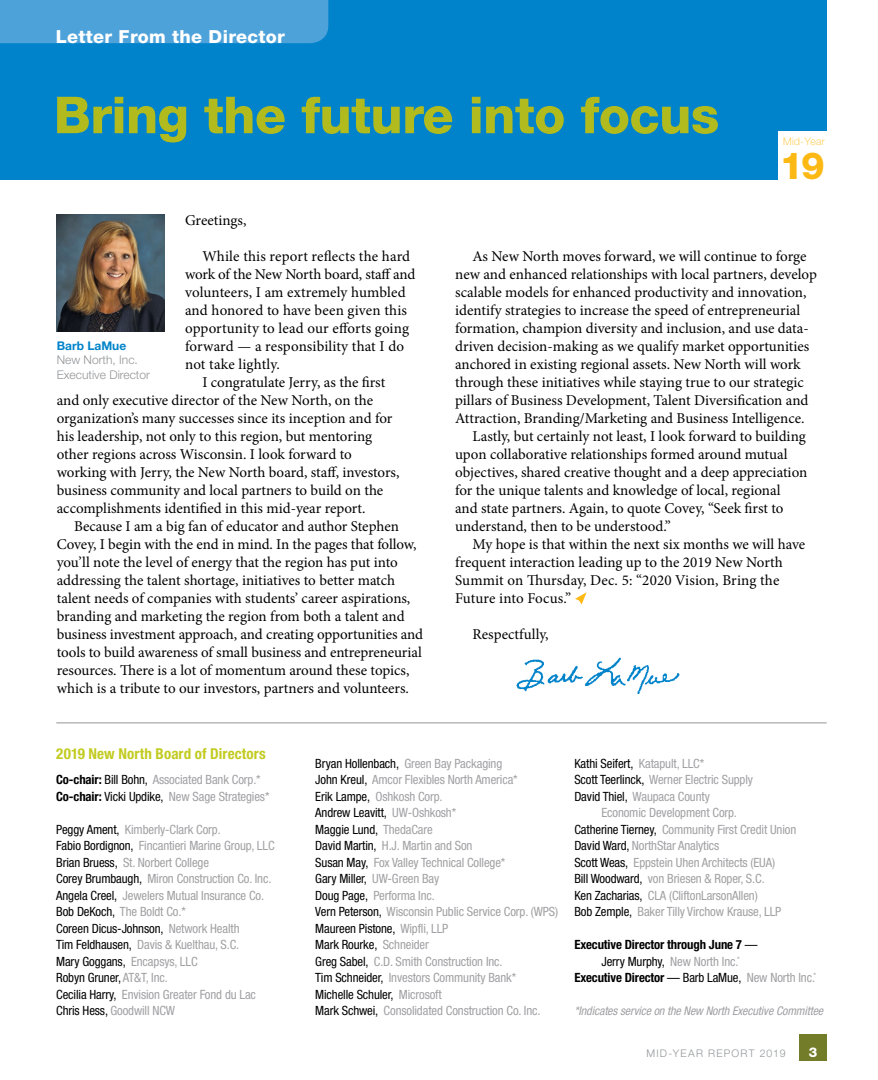
<style>
.page{position:relative;width:878px;height:1080px;background:#fff}
.page>*{position:absolute;margin:0;border:0;box-sizing:border-box;transform-origin:0 0}
.t1{font:800 51px "Helvetica Neue LT Std";letter-spacing:-.01em;color:#b2bb1e}
.t2{font:800 37.35px "Helvetica Neue LT Std";color:#fdb913}
.t3{font:800 18px "Helvetica Neue LT Std";letter-spacing:.02em;color:#fff}
.t4{font:15px "Minion Pro";color:#000}
.t5{font:700 condensed 15px "Helvetica Neue";letter-spacing:.01em;color:#c2cb20}
.t6{font:800 13.5px "Helvetica Neue LT Std";color:#fff}
.t7{font:condensed 12.75px/16.5px "Helvetica Neue";letter-spacing:-.01em;color:#a1a1a4}
.t8{font:700 condensed 12.75px "Helvetica Neue";letter-spacing:-.01em;color:#000}
.t9{font:condensed 12.75px "Helvetica Neue";letter-spacing:-.01em;color:#000}
.t10{font:italic condensed 12px "Helvetica Neue";letter-spacing:-.01em;color:#a1a1a4}
.t11{font:300 12px/14.4px "Helvetica Neue LT Std";color:#939598}
.t12{font:700 12px "Helvetica Neue LT Std";color:#0083ca}
.t13{font:300 10.5px "Helvetica Neue LT Std";letter-spacing:.115em;color:#939598}
.t14{font:100 10.5px "Helvetica Neue LT Std";letter-spacing:.04em;color:#fdb913}
.s1{font-weight:700;color:#000}
.s2{color:#000}
.s3{font-weight:400}
.s4{color:#a1a1a4}
.s5{font-weight:400;color:#a1a1a4}
</style>
<div class="page">
<div style="left:799px;top:1034px;width:27px;height:27px;background:#737c29"></div>
<div style="left:0;top:0;width:826px;height:180px;background:#0083ca"></div>
<div style="left:778px;top:132px;width:50px;height:49px;background:#fff"></div>
<div style="left:0;top:0;width:328px;height:43px;background:#4ea2da"></div>
<svg style="left:575px;top:592px;width:11px;height:13px"></svg>
<img style="left:57px;top:214px;width:108px;height:118px">
<hr style="left:56px;top:723px;width:770px;height:1px;background:#939598">
<img style="left:517px;top:658px;width:162px;height:35px">
<p class="t3" style="left:56px;top:26px;width:230px">Letter From the Director</p>
<h1 class="t1" style="left:54px;top:85px;width:666px">Bring the future into focus</h1>
<p class="t14" style="left:783px;top:136px;width:43px">Mid-Year</p>
<h2 class="t2" style="left:779px;top:143px;width:47px">19</h2>
<p class="t4" style="left:185px;top:211px;width:63px">Greetings,</p>
<p class="t4" style="left:202px;top:247px;width:209px">While this report reflects the hard</p>
<p class="t4" style="left:185px;top:265px;width:232px">work of the New North board, staff and</p>
<p class="t4" style="left:185px;top:283px;width:222px">volunteers, I am extremely humbled</p>
<p class="t4" style="left:185px;top:301px;width:223px">and honored to have been given this</p>
<p class="t4" style="left:185px;top:319px;width:225px">opportunity to lead our efforts going</p>
<p class="t4" style="left:185px;top:337px;width:220px">forward — a responsibility that I do</p>
<p class="t4" style="left:185px;top:355px;width:96px">not take lightly.</p>
<p class="t4" style="left:202px;top:373px;width:184px">I congratulate Jerry, as the first</p>
<p class="t4" style="left:57px;top:391px;width:318px">and only executive director of the New North, on the</p>
<p class="t4" style="left:57px;top:409px;width:337px">organization’s many successes since its inception and for</p>
<p class="t4" style="left:57px;top:427px;width:317px">his leadership, not only to this region, but mentoring</p>
<p class="t4" style="left:57px;top:445px;width:296px">other regions across Wisconsin. I look forward to</p>
<p class="t4" style="left:57px;top:463px;width:344px">working with Jerry, the New North board, staff, investors,</p>
<p class="t4" style="left:57px;top:481px;width:328px">business community and local partners to build on the</p>
<p class="t4" style="left:57px;top:499px;width:310px">accomplishments identified in this mid-year report.</p>
<p class="t4" style="left:74px;top:517px;width:326px">Because I am a big fan of educator and author Stephen</p>
<p class="t4" style="left:57px;top:535px;width:361px">Covey, I begin with the end in mind. In the pages that follow,</p>
<p class="t4" style="left:57px;top:553px;width:342px">you’ll note the level of energy that the region has put into</p>
<p class="t4" style="left:57px;top:571px;width:340px">addressing the talent shortage, initiatives to better match</p>
<p class="t4" style="left:57px;top:589px;width:355px">talent needs of companies with students’ career aspirations,</p>
<p class="t4" style="left:57px;top:607px;width:349px">branding and marketing the region from both a talent and</p>
<p class="t4" style="left:57px;top:625px;width:368px">business investment approach, and creating opportunities and</p>
<p class="t4" style="left:57px;top:643px;width:366px">tools to build awareness of small business and entrepreneurial</p>
<p class="t4" style="left:57px;top:661px;width:354px">resources. There is a lot of momentum around these topics,</p>
<p class="t4" style="left:57px;top:679px;width:354px">which is a tribute to our investors, partners and volunteers.</p>
<p class="t12" style="left:57px;top:338px;width:71px">Barb LaMue</p>
<p class="t11" style="left:57px;top:353px;width:95px">New North, Inc.<br>Executive Director</p>
<p class="t4" style="left:472px;top:247px;width:335px">As New North moves forward, we will continue to forge</p>
<p class="t4" style="left:455px;top:265px;width:363px">new and enhanced relationships with local partners, develop</p>
<p class="t4" style="left:455px;top:283px;width:353px">scalable models for enhanced productivity and innovation,</p>
<p class="t4" style="left:455px;top:301px;width:347px">identify strategies to increase the speed of entrepreneurial</p>
<p class="t4" style="left:455px;top:319px;width:355px">formation, champion diversity and inclusion, and use data-</p>
<p class="t4" style="left:455px;top:337px;width:356px">driven decision-making as we qualify market opportunities</p>
<p class="t4" style="left:455px;top:355px;width:347px">anchored in existing regional assets. New North will work</p>
<p class="t4" style="left:455px;top:373px;width:350px">through these initiatives while staying true to our strategic</p>
<p class="t4" style="left:455px;top:391px;width:355px">pillars of Business Development, Talent Diversification and</p>
<p class="t4" style="left:455px;top:409px;width:351px">Attraction, Branding/Marketing and Business Intelligence.</p>
<p class="t4" style="left:472px;top:427px;width:335px">Lastly, but certainly not least, I look forward to building</p>
<p class="t4" style="left:455px;top:445px;width:334px">upon collaborative relationships formed around mutual</p>
<p class="t4" style="left:455px;top:463px;width:353px">objectives, shared creative thought and a deep appreciation</p>
<p class="t4" style="left:455px;top:481px;width:327px">for the unique talents and knowledge of local, regional</p>
<p class="t4" style="left:455px;top:499px;width:330px">and state partners. Again, to quote Covey, “Seek first to</p>
<p class="t4" style="left:455px;top:517px;width:217px">understand, then to be understood.”</p>
<p class="t4" style="left:472px;top:535px;width:334px">My hope is that within the next six months we will have</p>
<p class="t4" style="left:455px;top:553px;width:329px">frequent interaction leading up to the 2019 New North</p>
<p class="t4" style="left:455px;top:571px;width:326px">Summit on Thursday, Dec. 5: “2020 Vision, Bring the</p>
<p class="t4" style="left:455px;top:589px;width:117px">Future into Focus.”</p>
<p class="t4" style="left:472px;top:625px;width:78px">Respectfully,</p>
<p class="t5" style="left:56px;top:745px;width:211px">2019 New North Board of Directors</p>
<p class="t7" style="left:56px;top:771px;width:215px"><span class="s1">Co-chair:</span> <span class="s2">Bill Bohn,</span> Associated Bank Corp.*<br><span class="s1">Co-chair:</span> <span class="s2">Vicki Updike,</span> New Sage Strategies*</p>
<p class="t7" style="left:56px;top:821px;width:220px"><span class="s2">Peggy Ament,</span> Kimberly-Clark Corp.<br><span class="s2">Fabio Bordignon,</span> Fincantieri Marine Group, LLC <span class="s2">Brian Bruess,</span> St. Norbert College<br><span class="s2">Corey Brumbaugh,</span> Miron Construction Co. Inc.<br><span class="s2">Angela Creel,</span> Jewelers Mutual Insurance Co.<br><span class="s2">Bob DeKoch,</span> The Boldt Co.*<br><span class="s2">Coreen Dicus-Johnson,</span> Network Health<br><span class="s2">Tim Feldhausen,</span> Davis &amp; Kuelthau, S.C.<br><span class="s2">Mary Goggans,</span> Encapsys, LLC<br><span class="s2">Robyn Gruner,</span> AT&amp;T, Inc.<br><span class="s2">Cecilia Harry,</span> Envision Greater Fond du Lac <span class="s2">Chris Hess,</span> Goodwill NCW</p>
<p class="t7" style="left:315px;top:755px;width:244px"><span class="s2">Bryan Hollenbach,</span> Green Bay Packaging<br><span class="s2">John Kreul,</span> Amcor Flexibles North America*<br><span class="s2">Erik Lampe,</span> Oshkosh Corp.<br><span class="s2">Andrew Leavitt,</span> UW-Oshkosh*<br><span class="s2">Maggie Lund,</span> ThedaCare<br><span class="s2">David Martin,</span> H.J. Martin and Son<br><span class="s2">Susan May,</span> Fox Valley Technical College*<br><span class="s2">Gary Miller,</span> UW-Green Bay<br><span class="s2">Doug Page,</span> Performa Inc.<br><span class="s2">Vern Peterson,</span> Wisconsin Public Service Corp. (WPS)<br><span class="s2">Maureen Pistone,</span> Wipfli, LLP<br><span class="s2">Mark Rourke,</span> Schneider<br><span class="s2">Greg Sabel,</span> C.D. Smith Construction Inc.<br><span class="s2">Tim Schneider,</span> Investors Community Bank*<br><span class="s2">Michelle Schuler,</span> Microsoft<br><span class="s2">Mark Schwei,</span> Consolidated Construction Co. Inc.</p>
<p class="t7" style="left:574px;top:755px;width:180px"><span class="s2">Kathi Seifert,</span> Katapult, LLC*<br><span class="s2">Scott Teerlinck,</span> Werner Electric Supply<br><span class="s2">David Thiel,</span> Waupaca County</p>
<p class="t7" style="left:574px;top:804px;width:223px;text-indent:27px">Economic Development Corp.<br><span class="s2">Catherine Tierney,</span> Community First Credit Union <span class="s2">David Ward,</span> NorthStar Analytics<br><span class="s2">Scott Weas,</span> Eppstein Uhen Architects (EUA)<br><span class="s2">Bill Woodward,</span> von Briesen &amp; Roper, S.C.<br><span class="s2">Ken Zacharias,</span> CLA (CliftonLarsonAllen)<br><span class="s2">Bob Zemple,</span> Baker Tilly Virchow Krause, LLP</p>
<p class="t8" style="left:574px;top:937px;width:185px">Executive Director through June 7 <span class="s3">—</span></p>
<p class="t9" style="left:601px;top:954px;width:140px">Jerry Murphy, <span class="s4">New North Inc.</span><sup>*</sup></p>
<p class="t8" style="left:574px;top:970px;width:243px">Executive Director <span class="s3">— Barb LaMue,</span> <span class="s5">New North Inc.</span><sup>*</sup></p>
<p class="t10" style="left:574px;top:1004px;width:250px">*Indicates service on the New North Executive Committee</p>
<p class="t13" style="left:646px;top:1047px;width:141px">MID-YEAR REPORT 2019</p>
<p class="t6" style="left:808px;top:1045px;width:10px">3</p>
</div>
